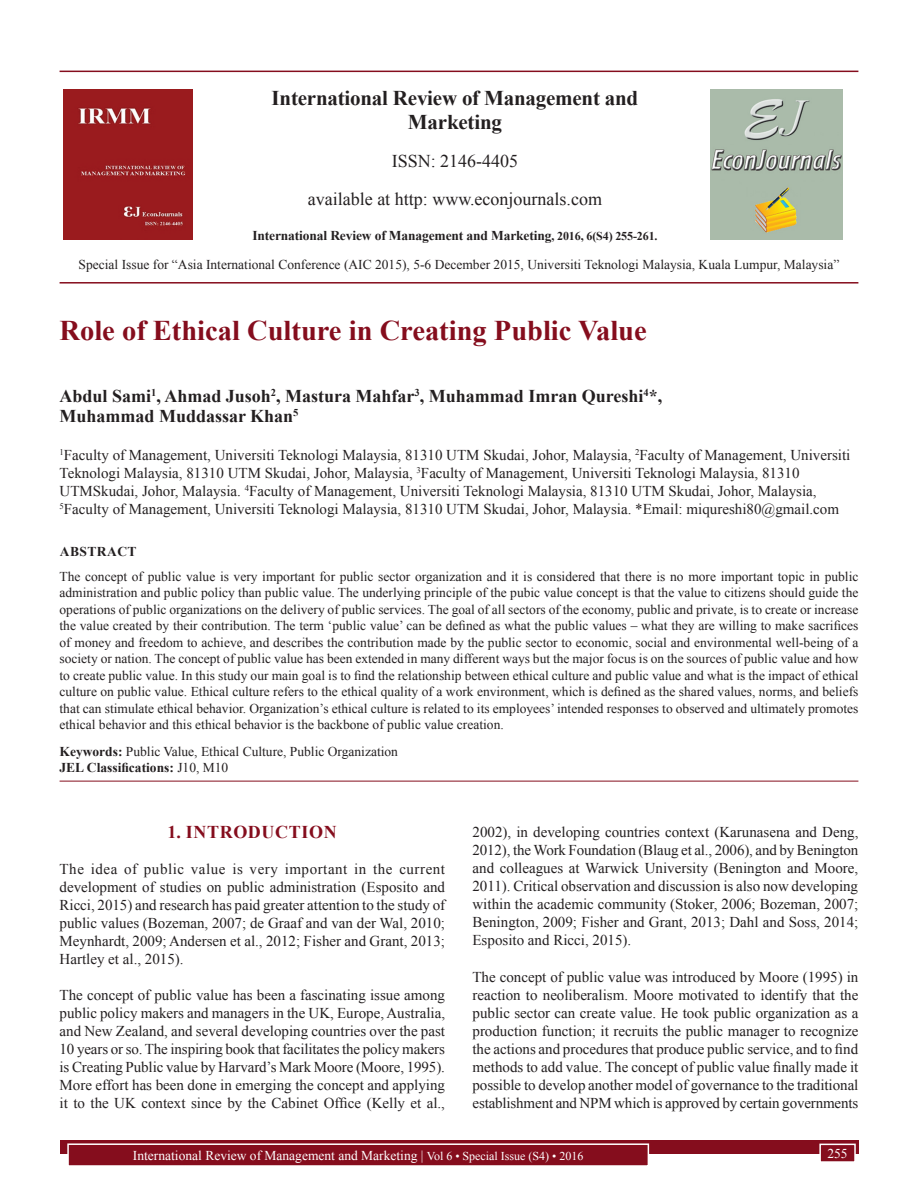
<style>
.page{position:relative;width:918px;height:1188px;background:#fff}
.page>*{position:absolute;margin:0;border:0;box-sizing:border-box;transform-origin:0 0}
.AT{font:700 28.5px "Times New Roman";color:#850d1d}
.Issue_details{font:700 21px/24px "Times New Roman";letter-spacing:-.01em;color:#231f20;text-align:center}
.AU{font:700 18px/19.8px "Times New Roman";color:#231f20}
.Issue_details-2{font:18px "Times New Roman";color:#231f20}
.t1{font:700 18px "Times New Roman";letter-spacing:.035em;color:#850d1d}
.TX{font:15px/18.1px "Times New Roman";color:#231f20;text-align:justify}
.AFF{font:15px/18px "Times New Roman";color:#231f20}
.ABS{font:13.5px/16.5px "Times New Roman";color:#231f20;text-align:justify}
.KWD{font:13.5px/16.2px "Times New Roman";color:#231f20}
.Folio{font:13.5px "Times New Roman";color:#fff}
.Issue_details-3{font:700 13.5px "Times New Roman";letter-spacing:-.01em;color:#231f20}
.ABSH{font:700 13.5px "Times New Roman";letter-spacing:.035em;color:#231f20}
.s1{font-size:12px}
.s2{font-weight:700}
</style>
<div class="page">
<div style="left:60px;top:1140px;width:798px;height:13px;background:#850d1d"></div>
<div style="left:68px;top:1144px;width:580px;height:22px;background:#850d1d"></div>
<div style="left:67px;top:1143px;width:582px;height:24px;border:2px solid #fff"></div>
<div style="left:820px;top:1144px;width:35px;height:18px;background:#850d1d"></div>
<div style="left:819px;top:1144px;width:37px;height:19px;border:2px solid #fff"></div>
<hr style="left:60px;top:71px;width:798px;height:1px;background:#850d1d">
<img style="left:64px;top:89px;width:129px;height:151px">
<img style="left:711px;top:89px;width:132px;height:150px">
<hr style="left:60px;top:282px;width:798px;height:2px;background:#850d1d">
<hr style="left:60px;top:781px;width:798px;height:1px;background:#850d1d">
<p class="Issue_details" style="left:272px;top:85px;width:368px">International Review of Management and<br>Marketing</p>
<p class="Issue_details-2" style="left:392px;top:148px;width:128px">ISSN: 2146-4405</p>
<p class="Issue_details-2" style="left:308px;top:186px;width:296px">available at http: www.econjournals.com</p>
<p class="Issue_details-3" style="left:252px;top:226px;width:407px">International Review of Management and Marketing<span class="s1">, 2016, 6(S4) 255-261.</span></p>
<p class="ABS" style="left:79px;top:256px;width:762px">Special Issue for “Asia International Conference (AIC 2015), 5-6 December 2015, Universiti Teknologi Malaysia, Kuala Lumpur, Malaysia”</p>
<p class="AT" style="left:60px;top:310px;width:589px">Role of Ethical Culture in Creating Public Value</p>
<p class="AU" style="left:60px;top:386px;width:604px">Abdul Sami<sup>1</sup>, Ahmad Jusoh<sup>2</sup>, Mastura Mahfar<sup>3</sup>, Muhammad Imran Qureshi<sup>4</sup>*,<br>Muhammad Muddassar Khan<sup>5</sup></p>
<p class="AFF" style="left:60px;top:445px;width:792px"><sup>1</sup>Faculty of Management, Universiti Teknologi Malaysia, 81310 UTM Skudai, Johor, Malaysia, <sup>2</sup>Faculty of Management, Universiti Teknologi Malaysia, 81310 UTM Skudai, Johor, Malaysia, <sup>3</sup>Faculty of Management, Universiti Teknologi Malaysia, 81310<br>UTMSkudai, Johor, Malaysia. <sup>4</sup>Faculty of Management, Universiti Teknologi Malaysia, 81310 UTM Skudai, Johor, Malaysia, <sup>5</sup>Faculty of Management, Universiti Teknologi Malaysia, 81310 UTM Skudai, Johor, Malaysia. *Email: miqureshi80@gmail.com</p>
<p class="ABSH" style="left:60px;top:542px;width:78px">ABSTRACT</p>
<p class="ABS" style="left:60px;top:568px;width:800px">The concept of public value is very important for public sector organization and it is considered that there is no more important topic in public administration and public policy than public value. The underlying principle of the pubic value concept is that the value to citizens should guide the operations of public organizations on the delivery of public services. The goal of all sectors of the economy, public and private, is to create or increase the value created by their contribution. The term ‘public value’ can be defined as what the public values – what they are willing to make sacrifices of money and freedom to achieve, and describes the contribution made by the public sector to economic, social and environmental well-being of a society or nation. The concept of public value has been extended in many different ways but the major focus is on the sources of public value and how to create public value. In this study our main goal is to find the relationship between ethical culture and public value and what is the impact of ethical culture on public value. Ethical culture refers to the ethical quality of a work environment, which is defined as the shared values, norms, and beliefs that can stimulate ethical behavior. Organization’s ethical culture is related to its employees’ intended responses to observed and ultimately promotes ethical behavior and this ethical behavior is the backbone of public value creation.</p>
<p class="KWD" style="left:60px;top:743px;width:340px"><span class="s2">Keywords:</span> Public Value, Ethical Culture, Public Organization<br><span class="s2">JEL Classifications:</span> J10, M10</p>
<h1 class="t1" style="left:168px;top:819px;width:171px">1. INTRODUCTION</h1>
<p class="TX" style="left:60px;top:860px;width:387px">The idea of public value is very important in the current development of studies on public administration (Esposito and Ricci, 2015) and research has paid greater attention to the study of public values (Bozeman, 2007; de Graaf and van der Wal, 2010; Meynhardt, 2009; Andersen et al., 2012; Fisher and Grant, 2013; Hartley et al., 2015).</p>
<p class="TX" style="left:60px;top:986px;width:387px">The concept of public value has been a fascinating issue among public policy makers and managers in the UK, Europe, Australia, and New Zealand, and several developing countries over the past 10 years or so. The inspiring book that facilitates the policy makers is Creating Public value by Harvard’s Mark Moore (Moore, 1995).<br>More effort has been done in emerging the concept and applying it to the UK context since by the Cabinet Office (Kelly et al.,</p>
<p class="TX" style="left:472px;top:822px;width:387px">2002), in developing countries context (Karunasena and Deng, 2012), the Work Foundation (Blaug et al., 2006), and by Benington and colleagues at Warwick University (Benington and Moore, 2011). Critical observation and discussion is also now developing within the academic community (Stoker, 2006; Bozeman, 2007; Benington, 2009; Fisher and Grant, 2013; Dahl and Soss, 2014; Esposito and Ricci, 2015).</p>
<p class="TX" style="left:472px;top:967px;width:387px">The concept of public value was introduced by Moore (1995) in reaction to neoliberalism. Moore motivated to identify that the public sector can create value. He took public organization as a production function; it recruits the public manager to recognize the actions and procedures that produce public service, and to find methods to add value. The concept of public value finally made it possible to develop another model of governance to the traditional establishment and NPM which is approved by certain governments</p>
<p class="Folio" style="left:133px;top:1146px;width:452px">International Review of Management and Marketing | <span class="s1">Vol 6 • Special Issue (S4) • 2016</span></p>
<p class="Folio" style="left:827px;top:1144px;width:22px">255</p>
</div>
